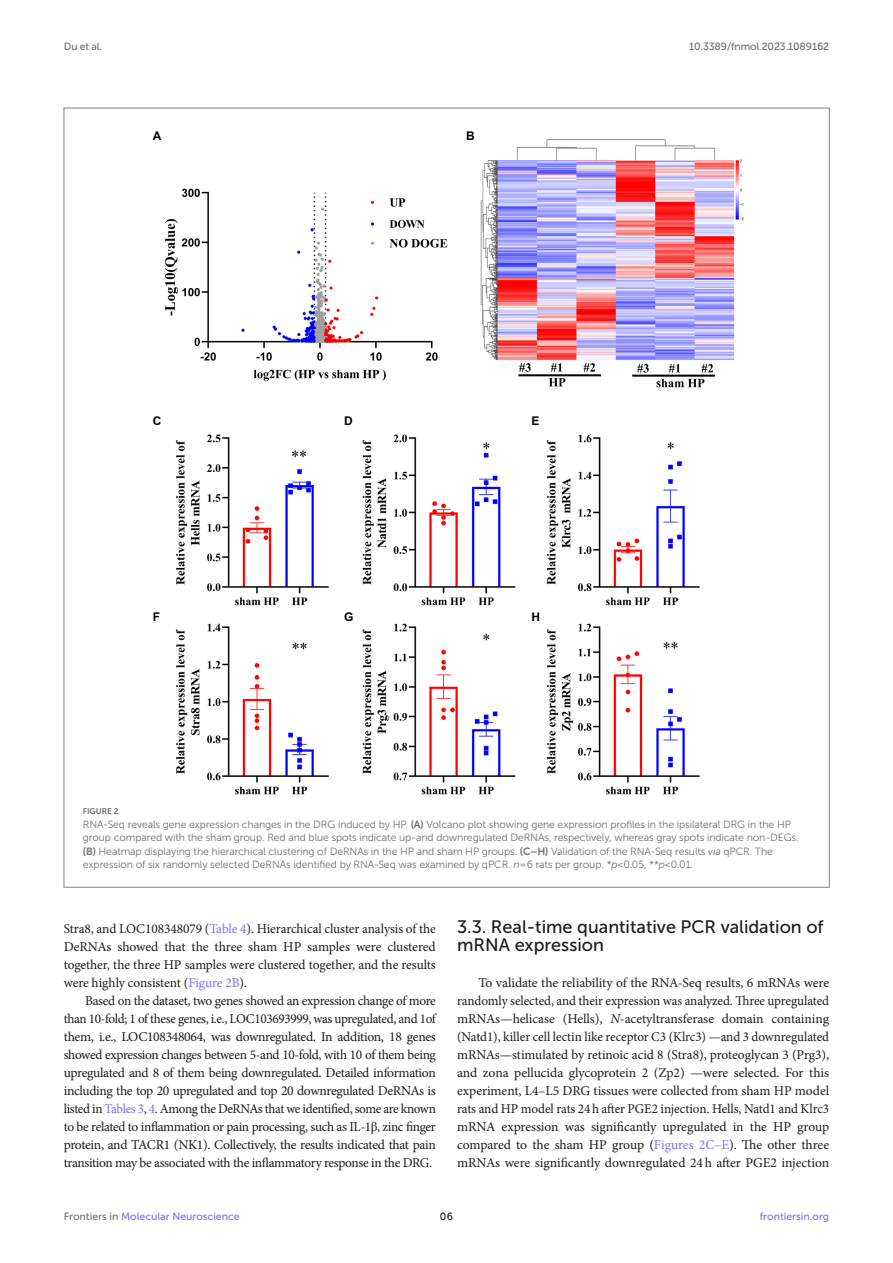
<style>
.page{position:relative;width:893px;height:1263px;background:#fff}
.page>*{position:absolute;margin:0;border:0;box-sizing:border-box;transform-origin:0 0}
.HEAD_2{font:18px/18px "Museo Sans 500";color:#1b1c1b}
.TEXT{font:13.5px/18px "Minion Pro";letter-spacing:-.015em;color:#1b1c1b;text-align:justify}
.TEXT_FLUSH{font:13.5px/18px "Minion Pro";letter-spacing:-.005em;color:#1b1c1b;text-align:justify}
.t1{font:700 12px "Arial";color:#000}
.FIG_LEG{font:10.5px/13.5px "Museo Sans 300";letter-spacing:-.01em;color:#706f70}
.t2{font:10.5px "Museo Sans 500";color:#856df0}
.t3{font:10.5px "Museo Sans 500";letter-spacing:-.015em;color:#706f70}
.t4{font:10.5px "Museo Sans 500";color:#1b1c1b}
.FIG_HD{font:8.25px "Museo Sans 700";letter-spacing:-.01em;color:#706f70}
.s1{font-family:"Museo Sans 700"}
.s2{font-style:italic}
.s3{color:#856df0}
.s4{font-family:"STIX General"}
.s5{color:#706f70}
</style>
<div class="page">
<img style="left:165px;top:139px;width:579px;height:656px">
<p class="t3" style="left:64px;top:41px;width:40px">Du et al.</p>
<p class="t3" style="left:689px;top:41px;width:141px">10.3389/fnmol.2023.1089162</p>
<p class="t1" style="left:153px;top:127px;width:10px">A</p>
<p class="t1" style="left:466px;top:127px;width:10px">B</p>
<p class="t1" style="left:153px;top:412px;width:10px">C</p>
<p class="t1" style="left:344px;top:412px;width:10px">D</p>
<p class="t1" style="left:531px;top:412px;width:10px">E</p>
<p class="t1" style="left:153px;top:608px;width:9px">F</p>
<p class="t1" style="left:344px;top:608px;width:11px">G</p>
<p class="t1" style="left:531px;top:608px;width:10px">H</p>
<p class="FIG_HD" style="left:83px;top:807px;width:37px">FIGURE 2</p>
<p class="FIG_LEG" style="left:83px;top:817px;width:717px">RNA-Seq reveals gene expression changes in the DRG induced by HP. <span class="s1">(A)</span> Volcano plot showing gene expression profiles in the ipsilateral DRG in the HP group compared with the sham group. Red and blue spots indicate up-and downregulated DeRNAs, respectively, whereas gray spots indicate non-DEGs. <span class="s1">(B)</span> Heatmap displaying the hierarchical clustering of DeRNAs in the HP and sham HP groups. <span class="s1">(C–H)</span> Validation of the RNA-Seq results <span class="s2">via</span> qPCR. The expression of six randomly selected DeRNAs identified by RNA-Seq was examined by qPCR. <span class="s2">n</span> = 6 rats per group. *<span class="s2">p</span> &lt; 0.05, **<span class="s2">p</span> &lt; 0.01.</p>
<p class="TEXT" style="left:64px;top:920px;width:374px">Stra8, and LOC108348079 (<span class="s3">Table 4</span>). Hierarchical cluster analysis of the DeRNAs showed that the three sham HP samples were clustered together, the three HP samples were clustered together, and the results were highly consistent (<span class="s3">Figure 2B</span>).</p>
<p class="TEXT" style="left:64px;top:992px;width:374px;text-indent:21px">Based on the dataset, two genes showed an expression change of more than 10-fold; 1 of these genes, i.e., LOC103693999, was upregulated, and 1of them, i.e., LOC108348064, was downregulated. In addition, 18 genes showed expression changes between 5-and 10-fold, with 10 of them being upregulated and 8 of them being downregulated. Detailed information including the top 20 upregulated and top 20 downregulated DeRNAs is listed in <span class="s3">Tables 3</span>, <span class="s3">4</span>. Among the DeRNAs that we identified, some are known to be related to inflammation or pain processing, such as IL-1<span class="s4">β</span>, zinc finger protein, and TACR1 (NK1). Collectively, the results indicated that pain transition may be associated with the inflammatory response in the DRG.</p>
<p class="HEAD_2" style="left:457px;top:918px;width:368px">3.3. Real-time quantitative PCR validation of mRNA expression</p>
<p class="TEXT_FLUSH" style="left:457px;top:974px;width:374px;text-indent:21px">To validate the reliability of the RNA-Seq results, 6 mRNAs were randomly selected, and their expression was analyzed. Three upregulated mRNAs—helicase (Hells), <span class="s2">N</span>-acetyltransferase domain containing (Natd1), killer cell lectin like receptor C3 (Klrc3) —and 3 downregulated mRNAs—stimulated by retinoic acid 8 (Stra8), proteoglycan 3 (Prg3), and zona pellucida glycoprotein 2 (Zp2) —were selected. For this experiment, L4–L5 DRG tissues were collected from sham HP model rats and HP model rats 24h after PGE2 injection. Hells, Natd1 and Klrc3 mRNA expression was significantly upregulated in the HP group compared to the sham HP group (<span class="s3">Figures 2C–E</span>). The other three mRNAs were significantly downregulated 24h after PGE2 injection</p>
<p class="t2" style="left:64px;top:1211px;width:177px"><span class="s5">Frontiers in</span> Molecular Neuroscience</p>
<p class="t4" style="left:440px;top:1211px;width:15px">06</p>
<p class="t2" style="left:760px;top:1211px;width:71px">frontiersin.org</p>
</div>
